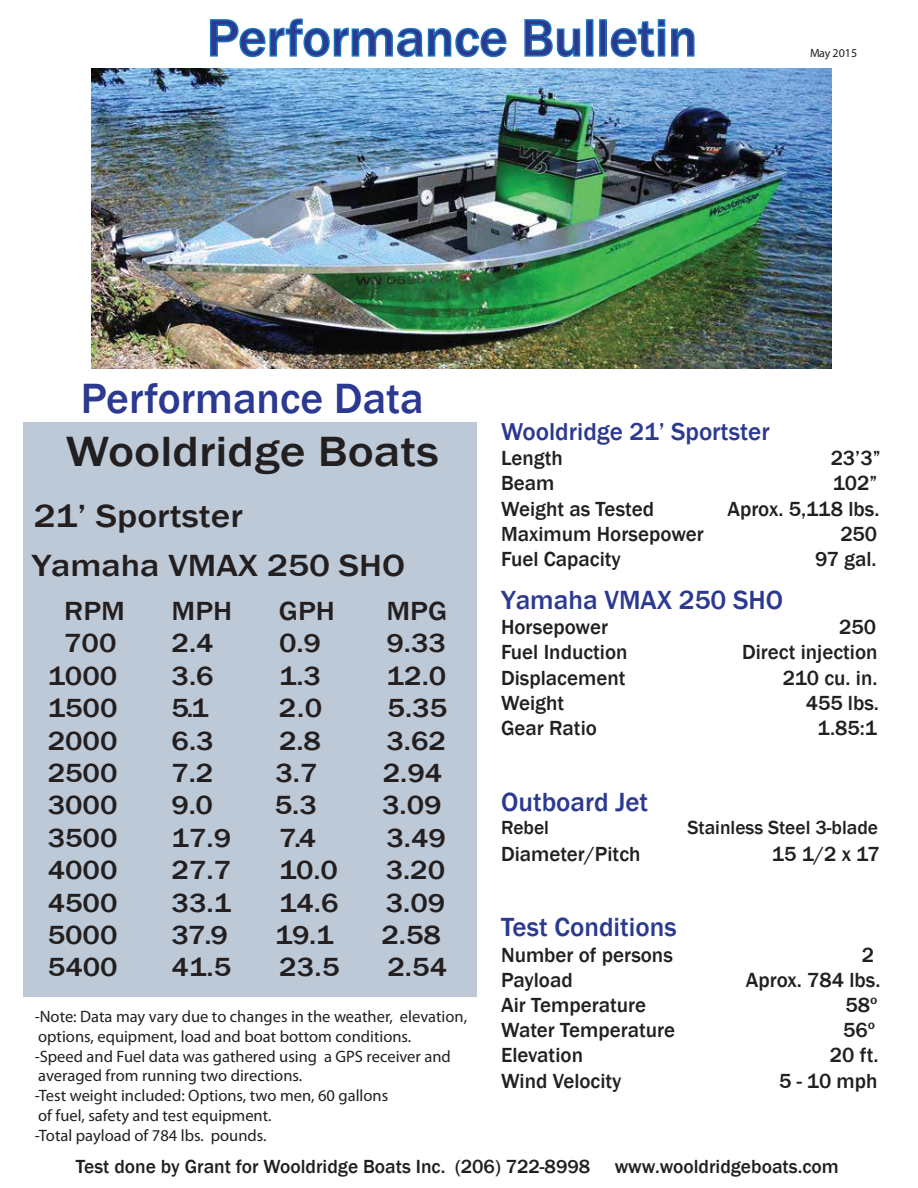
<style>
.page{position:relative;width:918px;height:1188px;background:#fff}
.page>*{position:absolute;margin:0;border:0;box-sizing:border-box;transform-origin:0 0}
.t1{font:500 54px "Franklin Gothic";color:#2b3990}
.t2{font:500 43.5px "Franklin Gothic";color:#2b3990}
.t3{font:500 43.5px "Franklin Gothic";color:#231f20;scale:1.13 1}
.t4{font:500 33px "Franklin Gothic";color:#231f20;scale:1.13 1}
.t5{font:500 31.5px "Franklin Gothic";color:#231f20;scale:1.13 1}
.t6{font:500 27px "Franklin Gothic";color:#231f20;scale:1.1 1}
.t7{font:500 27px "Franklin Gothic";color:#2b3990}
.t8{font:500 25.2px "Franklin Gothic";color:#2b3990}
.t9{font:500 21px "Franklin Gothic";color:#231f20}
.t10{font:500 19.5px "Franklin Gothic";color:#231f20}
.t11{font:16.5px/19.8px "Myriad Pro";color:#231f20}
.t12{font:12px "Myriad Pro";color:#231f20}
</style>
<div class="page">
<svg style="left:209px;top:18px;width:298px;height:40px"></svg>
<svg style="left:524px;top:19px;width:57px;height:39px"></svg>
<div style="left:586px;top:19px;width:7px;height:38px;border:2px solid #1c75bc"></div>
<div style="left:599px;top:19px;width:8px;height:38px;border:2px solid #1c75bc"></div>
<svg style="left:610px;top:19px;width:85px;height:39px"></svg>
<div style="left:23px;top:423px;width:454px;height:574px;background:#bdc9d6"></div>
<img style="left:92px;top:69px;width:739px;height:300px">
<h1 class="t1" style="left:207px;top:4px;width:492px">Performance Bulletin</h1>
<p class="t12" style="left:810px;top:46px;width:49px">May 2015</p>
<h2 class="t2" style="left:81px;top:371px;width:344px">Performance Data</h2>
<h2 class="t3" style="left:66px;top:425px;width:331px">Wooldridge Boats</h2>
<h3 class="t4" style="left:34px;top:496px;width:187px">21’ Sportster</h3>
<h3 class="t5" style="left:32px;top:546px;width:332px">Yamaha VMAX 250 SHO</h3>
<p class="t6" style="left:64px;top:594px;width:57px">RPM</p>
<p class="t6" style="left:172px;top:594px;width:57px">MPH</p>
<p class="t6" style="left:279px;top:594px;width:52px">GPH</p>
<p class="t6" style="left:386px;top:594px;width:57px">MPG</p>
<p class="t6" style="left:64px;top:627px;width:49px">700</p>
<p class="t6" style="left:172px;top:627px;width:40px">2.4</p>
<p class="t6" style="left:279px;top:627px;width:40px">0.9</p>
<p class="t6" style="left:386px;top:627px;width:56px">9.33</p>
<p class="t6" style="left:48px;top:659px;width:65px">1000</p>
<p class="t6" style="left:172px;top:659px;width:40px">3.6</p>
<p class="t6" style="left:279px;top:659px;width:40px">1.3</p>
<p class="t6" style="left:386px;top:659px;width:56px">12.0</p>
<p class="t6" style="left:48px;top:692px;width:65px">1500</p>
<p class="t6" style="left:172px;top:692px;width:35px">5.1</p>
<p class="t6" style="left:279px;top:692px;width:41px">2.0</p>
<p class="t6" style="left:388px;top:692px;width:56px">5.35</p>
<p class="t6" style="left:48px;top:724px;width:65px">2000</p>
<p class="t6" style="left:172px;top:724px;width:40px">6.3</p>
<p class="t6" style="left:279px;top:724px;width:40px">2.8</p>
<p class="t6" style="left:386px;top:724px;width:56px">3.62</p>
<p class="t6" style="left:48px;top:756px;width:65px">2500</p>
<p class="t6" style="left:172px;top:756px;width:39px">7.2</p>
<p class="t6" style="left:275px;top:756px;width:40px">3.7</p>
<p class="t6" style="left:383px;top:756px;width:56px">2.94</p>
<p class="t6" style="left:48px;top:789px;width:65px">3000</p>
<p class="t6" style="left:172px;top:789px;width:39px">9.0</p>
<p class="t6" style="left:275px;top:789px;width:40px">5.3</p>
<p class="t6" style="left:382px;top:789px;width:56px">3.09</p>
<p class="t6" style="left:48px;top:821px;width:65px">3500</p>
<p class="t6" style="left:172px;top:821px;width:56px">17.9</p>
<p class="t6" style="left:279px;top:821px;width:35px">7.4</p>
<p class="t6" style="left:386px;top:821px;width:56px">3.49</p>
<p class="t6" style="left:48px;top:854px;width:65px">4000</p>
<p class="t6" style="left:172px;top:854px;width:56px">27.7</p>
<p class="t6" style="left:279px;top:854px;width:55px">10.0</p>
<p class="t6" style="left:386px;top:854px;width:56px">3.20</p>
<p class="t6" style="left:48px;top:886px;width:65px">4500</p>
<p class="t6" style="left:172px;top:886px;width:56px">33.1</p>
<p class="t6" style="left:279px;top:886px;width:56px">14.6</p>
<p class="t6" style="left:386px;top:886px;width:56px">3.09</p>
<p class="t6" style="left:48px;top:918px;width:65px">5000</p>
<p class="t6" style="left:172px;top:918px;width:53px">37.9</p>
<p class="t6" style="left:275px;top:918px;width:55px">19.1</p>
<p class="t6" style="left:381px;top:918px;width:56px">2.58</p>
<p class="t6" style="left:48px;top:951px;width:65px">5400</p>
<p class="t6" style="left:172px;top:951px;width:56px">41.5</p>
<p class="t6" style="left:279px;top:951px;width:57px">23.5</p>
<p class="t6" style="left:388px;top:951px;width:56px">2.54</p>
<p class="t11" style="left:35px;top:1006px;width:434px">-Note: Data may vary due to changes in the weather, elevation, options, equipment, load and boat bottom conditions.<br>-Speed and Fuel data was gathered using a GPS receiver and averaged from running two directions.<br>-Test weight included: Options, two men, 60 gallons<br>of fuel, safety and test equipment.<br>-Total payload of 784 lbs. pounds.</p>
<p class="t8" style="left:501px;top:416px;width:270px">Wooldridge 21’ Sportster</p>
<p class="t9" style="left:501px;top:445px;width:63px">Length</p>
<p class="t9" style="left:831px;top:445px;width:51px">23’3”</p>
<p class="t9" style="left:501px;top:470px;width:55px">Beam</p>
<p class="t9" style="left:833px;top:470px;width:46px">102”</p>
<p class="t9" style="left:501px;top:496px;width:154px">Weight as Tested</p>
<p class="t9" style="left:727px;top:496px;width:154px">Aprox. 5,118 lbs.</p>
<p class="t9" style="left:501px;top:521px;width:204px">Maximum Horsepower</p>
<p class="t9" style="left:840px;top:521px;width:38px">250</p>
<p class="t9" style="left:501px;top:546px;width:121px">Fuel Capacity</p>
<p class="t9" style="left:815px;top:546px;width:63px">97 gal.</p>
<p class="t7" style="left:501px;top:583px;width:284px">Yamaha VMAX 250 SHO</p>
<p class="t9" style="left:501px;top:614px;width:109px">Horsepower</p>
<p class="t9" style="left:839px;top:614px;width:38px">250</p>
<p class="t9" style="left:501px;top:639px;width:128px">Fuel Induction</p>
<p class="t9" style="left:742px;top:639px;width:137px">Direct injection</p>
<p class="t9" style="left:501px;top:665px;width:126px">Displacement</p>
<p class="t9" style="left:783px;top:665px;width:96px">210 cu. in.</p>
<p class="t9" style="left:501px;top:690px;width:65px">Weight</p>
<p class="t9" style="left:806px;top:690px;width:75px">455 lbs.</p>
<p class="t9" style="left:501px;top:715px;width:97px">Gear Ratio</p>
<p class="t9" style="left:817px;top:715px;width:61px">1.85:1</p>
<p class="t7" style="left:501px;top:785px;width:149px">Outboard Jet</p>
<p class="t10" style="left:501px;top:815px;width:50px">Rebel</p>
<p class="t10" style="left:687px;top:815px;width:192px">Stainless Steel 3-blade</p>
<p class="t9" style="left:501px;top:841px;width:141px">Diameter/Pitch</p>
<p class="t9" style="left:772px;top:841px;width:109px">15 1/2 x 17</p>
<p class="t7" style="left:501px;top:911px;width:177px">Test Conditions</p>
<p class="t9" style="left:501px;top:942px;width:173px">Number of persons</p>
<p class="t9" style="left:862px;top:942px;width:14px">2</p>
<p class="t9" style="left:501px;top:967px;width:73px">Payload</p>
<p class="t9" style="left:746px;top:967px;width:136px">Aprox. 784 lbs.</p>
<p class="t9" style="left:501px;top:992px;width:147px">Air Temperature</p>
<p class="t9" style="left:846px;top:992px;width:33px">58º</p>
<p class="t9" style="left:501px;top:1017px;width:176px">Water Temperature</p>
<p class="t9" style="left:843px;top:1017px;width:33px">56º</p>
<p class="t9" style="left:501px;top:1042px;width:83px">Elevation</p>
<p class="t9" style="left:830px;top:1042px;width:50px">20 ft.</p>
<p class="t9" style="left:501px;top:1068px;width:122px">Wind Velocity</p>
<p class="t9" style="left:779px;top:1068px;width:100px">5 - 10 mph</p>
<p class="t10" style="left:76px;top:1154px;width:516px">Test done by Grant for Wooldridge Boats Inc. (206) 722-8998</p>
<p class="t10" style="left:615px;top:1154px;width:226px">www.wooldridgeboats.com</p>
</div>
